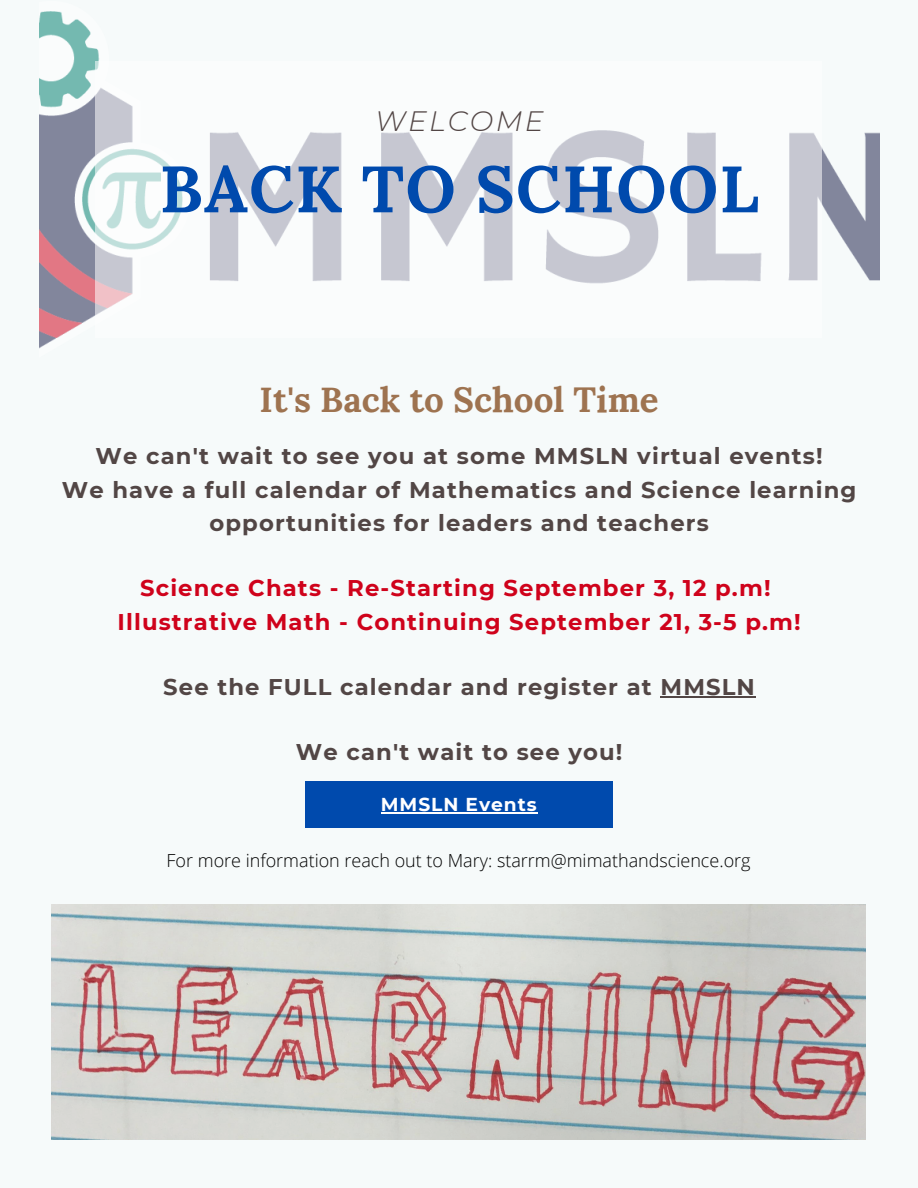
<style>
.page{position:relative;width:918px;height:1188px;background:#f6fafa}
.page>*{position:absolute;margin:0;border:0;box-sizing:border-box;transform-origin:0 0}
.t1{font:700 65.4px "Lora";letter-spacing:.02em;color:#004aad}
.t2{font:700 34.95px "Lora";color:#9e7350}
.t3{font:italic 300 28.05px "Montserrat";letter-spacing:.08em;color:#524645}
.t4{font:700 22.65px/33.3px "Montserrat";letter-spacing:.05em;color:#524645;text-align:center}
.t5{font:700 22.65px/33.3px "Montserrat";letter-spacing:.05em;color:#cf021b;text-align:center}
.t6{font:700 18.6px "Montserrat";letter-spacing:.05em;color:#fff}
.t7{font:300 18px "Open Sans";color:#000}
</style>
<div class="page">
<img style="left:39px;top:11px;width:840px;height:338px">
<img style="left:52px;top:904px;width:813px;height:236px">
<svg style="left:96px;top:61px;width:726px;height:277px"></svg>
<div style="left:305px;top:781px;width:307px;height:46px;background:#004aad"></div>
<hr style="left:661px;top:696px;width:95px;height:1px;background:#524645">
<hr style="left:381px;top:812px;width:157px;height:1px;background:#fff">
<p class="t3" style="left:375px;top:104px;width:170px">WELCOME</p>
<h1 class="t1" style="left:160px;top:147px;width:601px">BACK TO SCHOOL</h1>
<h2 class="t2" style="left:260px;top:377px;width:401px">It's Back to School Time</h2>
<p class="t4" style="left:62px;top:440px;width:796px">We can't wait to see you at some MMSLN virtual events!<br>We have a full calendar of Mathematics and Science learning opportunities for leaders and teachers</p>
<p class="t5" style="left:117px;top:571px;width:685px">Science Chats - Re-Starting September 3, 12 p.m!<br>Illustrative Math - Continuing September 21, 3-5 p.m!</p>
<p class="t4" style="left:163px;top:670px;width:593px">See the FULL calendar and register at MMSLN</p>
<p class="t4" style="left:296px;top:736px;width:328px">We can't wait to see you!</p>
<p class="t6" style="left:381px;top:793px;width:157px">MMSLN Events</p>
<p class="t7" style="left:167px;top:848px;width:586px">For more information reach out to Mary: starrm@mimathandscience.org</p>
</div>
